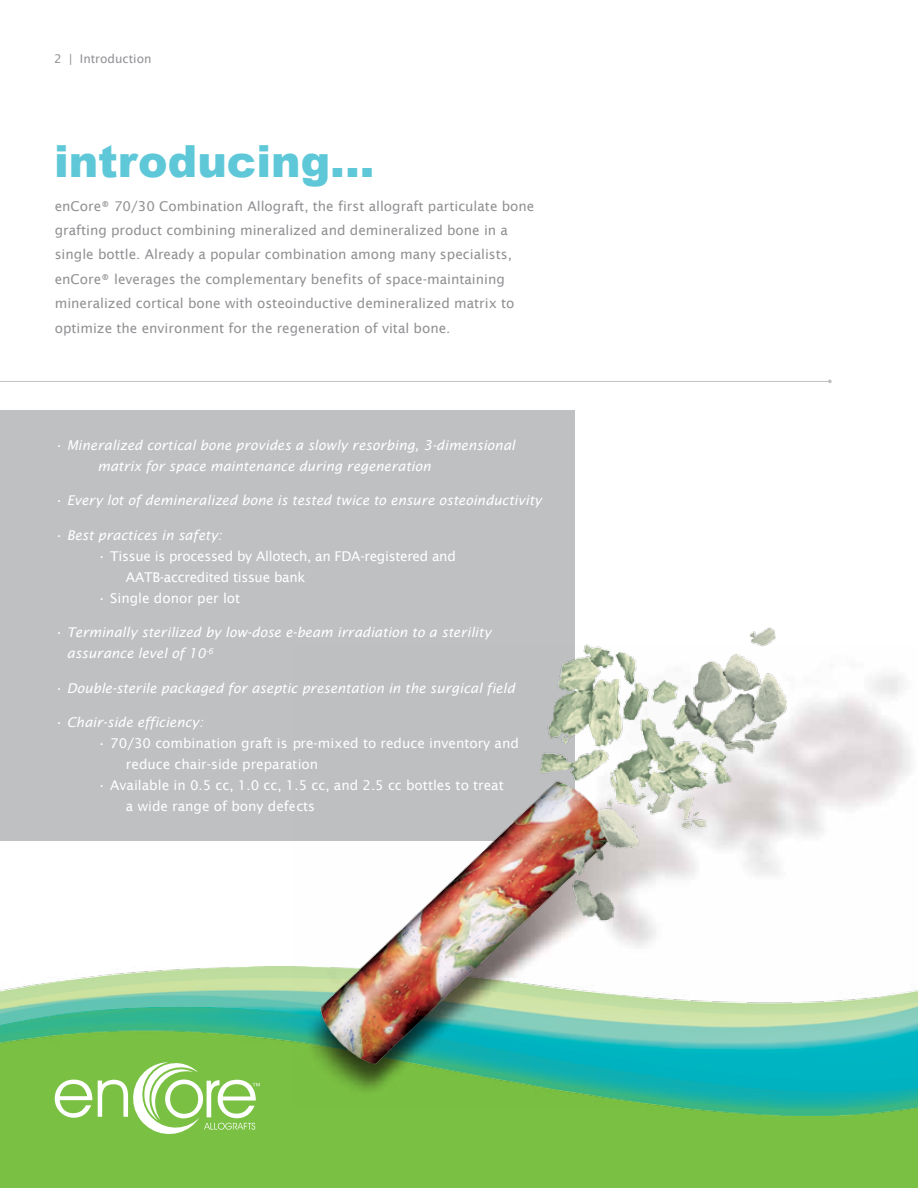
<style>
.page{position:relative;width:918px;height:1188px;background:#fff}
.page>*{position:absolute;margin:0;border:0;box-sizing:border-box;transform-origin:0 0}
.t1{font:900 44.25px "Arial";color:#5ec8d8}
.t2{font:italic 13.5px/21px "Lucida Sans";color:#fff}
.t3{font:13.5px/24.5px "Lucida Sans";color:#919195}
.t4{font:13.5px/21px "Lucida Sans";color:#fff}
.t5{font:13.5px/21px "Lucida Sans";letter-spacing:-.02em;color:#fff}
.t6{font:12px "Lucida Sans";color:#919195}
</style>
<div class="page">
<div style="left:0;top:1115px;width:918px;height:73px;background:#7ac143"></div>
<img style="left:0;top:967px;width:918px;height:148px">
<div style="left:0;top:410px;width:574px;height:431px;background:#bec0c2"></div>
<hr style="left:0;top:381px;width:830px;height:1px;background:#bec0c2">
<img style="left:870px;top:675px;width:48px;height:432px">
<img style="left:244px;top:477px;width:626px;height:711px">
<svg style="left:55px;top:1080px;width:37px;height:38px"></svg>
<svg style="left:98px;top:1061px;width:162px;height:78px"></svg>
<p class="t6" style="left:54px;top:52px;width:99px">2 | Introduction</p>
<h1 class="t1" style="left:54px;top:129px;width:322px">introducing...</h1>
<p class="t3" style="left:55px;top:194px;width:481px">enCore® 70/30 Combination Allograft, the first allograft particulate bone grafting product combining mineralized and demineralized bone in a single bottle. Already a popular combination among many specialists, enCore® leverages the complementary benefits of space-maintaining mineralized cortical bone with osteoinductive demineralized matrix to optimize the environment for the regeneration of vital bone.</p>
<p class="t2" style="left:97px;top:435px;width:419px;text-indent:-43px">• Mineralized cortical bone provides a slowly resorbing, 3-dimensional matrix for space maintenance during regeneration</p>
<p class="t2" style="left:54px;top:490px;width:489px">• Every lot of demineralized bone is tested twice to ensure osteoinductivity</p>
<p class="t2" style="left:54px;top:525px;width:170px">• Best practices in safety:</p>
<p class="t5" style="left:126px;top:546px;width:331px;text-indent:-28px">• Tissue is processed by Allotech, an FDA-registered and<br>AATB-accredited tissue bank</p>
<p class="t4" style="left:97px;top:588px;width:144px">• Single donor per lot</p>
<p class="t2" style="left:67px;top:622px;width:426px;text-indent:-13px">• Terminally sterilized by low-dose e-beam irradiation to a sterility assurance level of 10<sup>-6</sup></p>
<p class="t2" style="left:54px;top:678px;width:462px">• Double-sterile packaged for aseptic presentation in the surgical field</p>
<p class="t2" style="left:54px;top:712px;width:151px">• Chair-side efficiency:</p>
<p class="t4" style="left:126px;top:733px;width:394px;text-indent:-28px">• 70/30 combination graft is pre-mixed to reduce inventory and reduce chair-side preparation</p>
<p class="t4" style="left:126px;top:775px;width:379px;text-indent:-28px">• Available in 0.5 cc, 1.0 cc, 1.5 cc, and 2.5 cc bottles to treat a wide range of bony defects</p>
</div>
